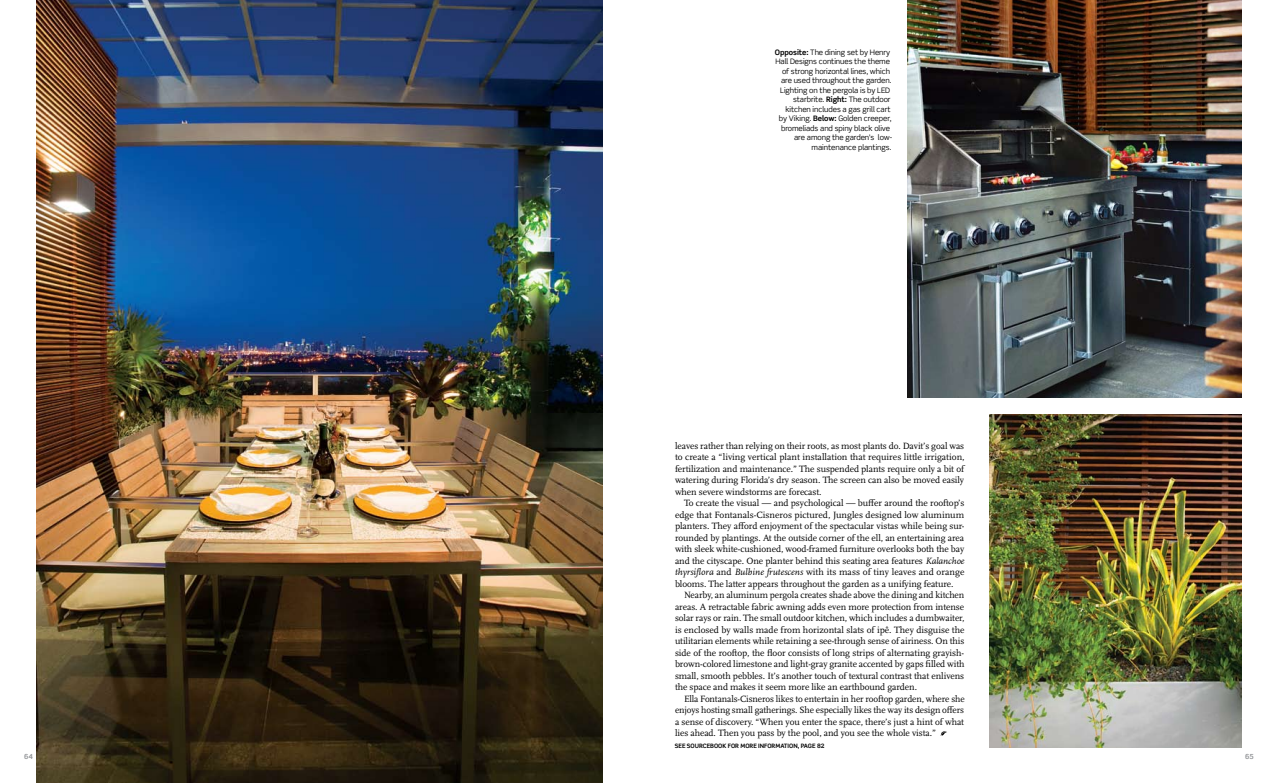
<style>
.page{position:relative;width:1278px;height:783px;background:#fff}
.page>*{position:absolute;margin:0;border:0;box-sizing:border-box;transform-origin:0 0}
.t1{font:9.5px/11.5px "Scala OT";letter-spacing:-.01em;color:#000;text-align:justify}
.t2{font:7.5px/9.5px "Scene Std";letter-spacing:-.01em;color:#000;text-align:right}
.t3{font:700 7px "Scene Std";color:#939598}
.t4{font:700 6px "Scene Std";color:#000}
.s1{font-weight:700}
.s2{font-style:italic}
</style>
<div class="page">
<img style="left:36px;top:0;width:567px;height:783px">
<img style="left:907px;top:0;width:335px;height:398px">
<img style="left:989px;top:414px;width:253px;height:334px">
<svg style="left:940px;top:731px;width:7px;height:5px"></svg>
<p class="t2" style="left:775px;top:47px;width:119px"><span class="s1">Opposite:</span> The dining set by Henry<br>Hall Designs continues the theme of strong horizontal lines, which are used throughout the garden.<br>Lighting on the pergola is by LED starbrite. <span class="s1">Right:</span> The outdoor kitchen includes a gas grill cart<br>by Viking. <span class="s1">Below:</span> Golden creeper, bromeliads and spiny black olive are among the garden’s low&shy;maintenance plantings.</p>
<p class="t1" style="left:675px;top:440px;width:291px">leaves rather than relying on their roots, as most plants do. Davit’s goal was to create a “living vertical plant installation that requires little irrigation, fertilization and maintenance.” The suspended plants require only a bit of watering during Florida’s dry season. The screen can also be moved easily when severe windstorms are forecast.</p>
<p class="t1" style="left:675px;top:497px;width:291px;text-indent:9px">To create the visual — and psychological — buffer around the rooftop’s edge that Fontanals-Cisneros pictured, Jungles designed low aluminum planters. They afford enjoyment of the spectacular vistas while being sur&shy;rounded by plantings. At the outside corner of the ell, an entertaining area with sleek white-cushioned, wood-framed furniture overlooks both the bay and the cityscape. One planter behind this seating area features <span class="s2">Kalanchoe thyrsiflora</span> and <span class="s2">Bulbine frutescens</span> with its mass of tiny leaves and orange blooms. The latter appears throughout the garden as a unifying feature.</p>
<p class="t1" style="left:675px;top:589px;width:291px;text-indent:9px">Nearby, an aluminum pergola creates shade above the dining and kitchen areas. A retractable fabric awning adds even more protection from intense solar rays or rain. The small outdoor kitchen, which includes a dumbwaiter, is enclosed by walls made from horizontal slats of ipê. They disguise the utilitarian elements while retaining a see-through sense of airiness. On this side of the rooftop, the floor consists of long strips of alternating grayish&shy;brown-colored limestone and light-gray granite accented by gaps filled with small, smooth pebbles. It’s another touch of textural contrast that enlivens the space and makes it seem more like an earthbound garden.</p>
<p class="t1" style="left:675px;top:693px;width:291px;text-indent:9px">Ella Fontanals-Cisneros likes to entertain in her rooftop garden, where she enjoys hosting small gatherings. She especially likes the way its design offers a sense of discovery. “When you enter the space, there’s just a hint of what lies ahead. Then you pass by the pool, and you see the whole vista.”</p>
<p class="t4" style="left:675px;top:742px;width:151px">SEE SOURCEBOOK FOR MORE INFORMATION, PAGE 82</p>
<p class="t3" style="left:24px;top:752px;width:10px">64</p>
<p class="t3" style="left:1245px;top:752px;width:10px">65</p>
</div>
